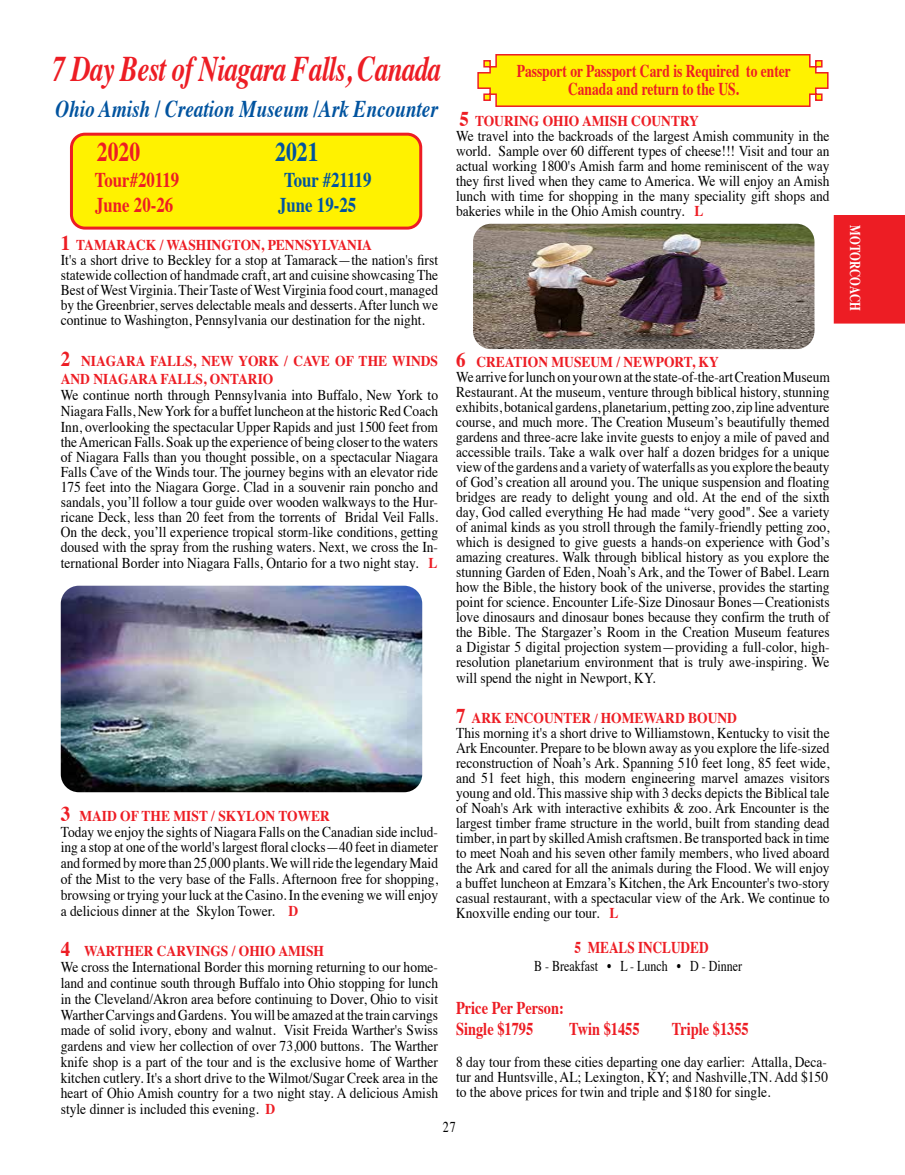
<style>
.page{position:relative;width:905px;height:1175px;background:#fff}
.page>*{position:absolute;margin:0;border:0;box-sizing:border-box;transform-origin:0 0}
.t1{font:italic 700 36px "Times";letter-spacing:-.025em;color:#ed1d24;scale:.75 1}
.t2{font:700 27px "Times";color:#ed1d24;scale:.8 1}
.t3{font:700 27px "Times";color:#00539f;scale:.8 1}
.t4{font:italic 700 24px "Times";color:#00539f;scale:.8 1}
.t5{font:700 21px "Times";color:#ed1d24;scale:.8 1}
.t6{font:700 21px "Times";color:#00539f;scale:.8 1}
.t7{font:700 18px/18px "Times";color:#ed1d24;text-align:center;scale:.75 1}
.t8{font:700 18px/21.6px "Times";color:#ed1d24;scale:.8 1}
.t9{font:700 16.5px "Times";color:#ed1d24;scale:.8 1}
.t10{font:15px/15px "Times";color:#000;scale:.9 1}
.t11{font:700 15px/18px "Times";color:#ed1d24;scale:.9 1}
.t12{font:15px "Times";color:#000;scale:.8 1}
.t13{font:700 15px "Times";color:#fff;scale:.75 1}
.s1{font-weight:700;font-size:21px;color:#ed1d24}
.s2{font-weight:700;color:#ed1d24}
.s3{font-size:21px}
.s4{font-weight:700;font-size:13.5px;color:#ed1d24}
</style>
<div class="page">
<svg style="left:477px;top:54px;width:352px;height:53px;background:#fde30f"></svg>
<div style="left:71px;top:134px;width:350px;height:94px;background:#fff200;border-radius:14px"></div>
<div style="left:70px;top:133px;width:352px;height:97px;border:3px solid #ed1d24;border-radius:14px"></div>
<img style="left:61px;top:585px;width:361px;height:207px">
<img style="left:473px;top:224px;width:341px;height:125px">
<div style="left:834px;top:215px;width:70px;height:108px;background:#ed1d24"></div>
<h1 class="t1" style="left:52px;top:54px;width:520px">7 Day Best of Niagara Falls, Canada</h1>
<h3 class="t4" style="left:55px;top:99px;width:479px">Ohio Amish / Creation Museum /Ark Encounter</h3>
<h2 class="t2" style="left:97px;top:141px;width:55px">2020</h2>
<h2 class="t3" style="left:275px;top:141px;width:56px">2021</h2>
<h3 class="t5" style="left:95px;top:171px;width:107px">Tour#20119</h3>
<h3 class="t6" style="left:284px;top:171px;width:111px">Tour #21119</h3>
<h3 class="t5" style="left:95px;top:196px;width:99px">June 20-26</h3>
<h3 class="t6" style="left:278px;top:196px;width:99px">June 19-25</h3>
<p class="t10" style="left:61px;top:238px;width:421px"><span class="s1">1</span> <span class="s2">TAMARACK / WASHINGTON, PENNSYLVANIA<br></span>It's a short drive to Beckley for a stop at Tamarack—the nation's first statewide collection of handmade craft, art and cuisine showcasing The Best of West Virginia. Their Taste of West Virginia food court, managed by the Greenbrier, serves delectable meals and desserts. After lunch we continue to Washington, Pennsylvania our destination for the night.</p>
<p class="t11" style="left:61px;top:353px;width:420px"><span class="s3">2</span> NIAGARA FALLS, NEW YORK / CAVE OF THE WINDS<br>AND NIAGARA FALLS, ONTARIO</p>
<p class="t10" style="left:61px;top:389px;width:421px;text-align:justify">We continue north through Pennsylvania into Buffalo, New York to Niagara Falls, New York for a buffet luncheon at the historic Red Coach Inn, overlooking the spectacular Upper Rapids and just 1500 feet from the American Falls. Soak up the experience of being closer to the waters of Niagara Falls than you thought possible, on a spectacular Niagara Falls Cave of the Winds tour. The journey begins with an elevator ride 175 feet into the Niagara Gorge. Clad in a souvenir rain poncho and sandals, you’ll follow a tour guide over wooden walkways to the Hur&shy;ricane Deck, less than 20 feet from the torrents of Bridal Veil Falls.<br>On the deck, you’ll experience tropical storm-like conditions, getting doused with the spray from the rushing waters. Next, we cross the In&shy;ternational Border into Niagara Falls, Ontario for a two night stay. <span class="s2">L</span></p>
<p class="t10" style="left:61px;top:809px;width:421px;line-height:15.8px"><span class="s1">3</span> <span class="s2">MAID OF THE MIST / SKYLON TOWER<br></span>Today we enjoy the sights of Niagara Falls on the Canadian side includ&shy;ing a stop at one of the world's largest floral clocks—40 feet in diameter and formed by more than 25,000 plants. We will ride the legendary Maid of the Mist to the very base of the Falls. Afternoon free for shopping, browsing or trying your luck at the Casino. In the evening we will enjoy a delicious dinner at the Skylon Tower. <span class="s2">D</span></p>
<p class="t10" style="left:61px;top:944px;width:421px;line-height:15.8px"><span class="s1">4</span> <span class="s2">WARTHER CARVINGS / OHIO AMISH<br></span>We cross the International Border this morning returning to our home&shy;land and continue south through Buffalo into Ohio stopping for lunch in the Cleveland/Akron area before continuing to Dover, Ohio to visit Warther Carvings and Gardens. You will be amazed at the train carvings made of solid ivory, ebony and walnut. Visit Freida Warther's Swiss gardens and view her collection of over 73,000 buttons. The Warther knife shop is a part of the tour and is the exclusive home of Warther kitchen cutlery. It's a short drive to the Wilmot/Sugar Creek area in the heart of Ohio Amish country for a two night stay. A delicious Amish style dinner is included this evening. <span class="s2">D</span></p>
<p class="t7" style="left:516px;top:64px;width:367px">Passport or Passport Card is Required to enter<br>Canada and return to the US.</p>
<p class="t10" style="left:456px;top:115px;width:416px"><span class="s1">5</span> <span class="s2">TOURING OHIO AMISH COUNTRY<br></span>We travel into the backroads of the largest Amish community in the world. Sample over 60 different types of cheese!!! Visit and tour an actual working 1800's Amish farm and home reminiscent of the way they first lived when they came to America. We will enjoy an Amish lunch with time for shopping in the many speciality gift shops and bakeries while in the Ohio Amish country. <span class="s2">L</span></p>
<p class="t10" style="left:456px;top:356px;width:417px"><span class="s1">6</span> <span class="s2">CREATION MUSEUM / NEWPORT, KY<br></span>We arrive for lunch on your own at the state-of-the-art Creation Museum Restaurant. At the museum, venture through biblical history, stunning exhibits, botanical gardens, planetarium, petting zoo, zip line adventure course, and much more. The Creation Museum’s beautifully themed gardens and three-acre lake invite guests to enjoy a mile of paved and accessible trails. Take a walk over half a dozen bridges for a unique view of the gardens and a variety of waterfalls as you explore the beauty of God’s creation all around you. The unique suspension and floating bridges are ready to delight young and old. At the end of the sixth day, God called everything He had made “very good". See a variety of animal kinds as you stroll through the family-friendly petting zoo, which is designed to give guests a hands-on experience with God’s amazing creatures. Walk through biblical history as you explore the stunning Garden of Eden, Noah’s Ark, and the Tower of Babel. Learn how the Bible, the history book of the universe, provides the starting point for science. Encounter Life-Size Dinosaur Bones—Creationists love dinosaurs and dinosaur bones because they confirm the truth of the Bible. The Stargazer’s Room in the Creation Museum features a Digistar 5 digital projection system—providing a full-color, high&shy;resolution planetarium environment that is truly awe-inspiring. We will spend the night in Newport, KY.</p>
<p class="t10" style="left:456px;top:711px;width:416px"><span class="s1">7</span> <span class="s2">ARK ENCOUNTER</span> <span class="s4">/</span> <span class="s2">HOMEWARD BOUND<br></span>This morning it's a short drive to Williamstown, Kentucky to visit the Ark Encounter. Prepare to be blown away as you explore the life-sized reconstruction of Noah’s Ark. Spanning 510 feet long, 85 feet wide, and 51 feet high, this modern engineering marvel amazes visitors young and old. This massive ship with 3 decks depicts the Biblical tale of Noah's Ark with interactive exhibits &amp; zoo. Ark Encounter is the largest timber frame structure in the world, built from standing dead timber, in part by skilled Amish craftsmen. Be transported back in time to meet Noah and his seven other family members, who lived aboard the Ark and cared for all the animals during the Flood. We will enjoy a buffet luncheon at Emzara’s Kitchen, the Ark Encounter's two-story casual restaurant, with a spectacular view of the Ark. We continue to Knoxville ending our tour. <span class="s2">L</span></p>
<p class="t9" style="left:574px;top:940px;width:169px">5 MEALS INCLUDED</p>
<p class="t12" style="left:534px;top:959px;width:261px">B - Breakfast • L - Lunch • D - Dinner</p>
<p class="t8" style="left:456px;top:998px;width:136px">Price Per Person:<br>Single $1795</p>
<p class="t8" style="left:569px;top:1020px;width:90px">Twin $1455</p>
<p class="t8" style="left:672px;top:1020px;width:98px">Triple $1355</p>
<p class="t10" style="left:456px;top:1055px;width:415px;text-align:justify">8 day tour from these cities departing one day earlier: Attalla, Deca&shy;tur and Huntsville, AL; Lexington, KY; and Nashville,TN. Add $150 to the above prices for twin and triple and $180 for single.</p>
<p class="t12" style="left:443px;top:1120px;width:18px">27</p>
<p class="t13" style="left:861px;top:225px;width:115px;rotate:90deg">MOTORCOACH</p>
</div>
